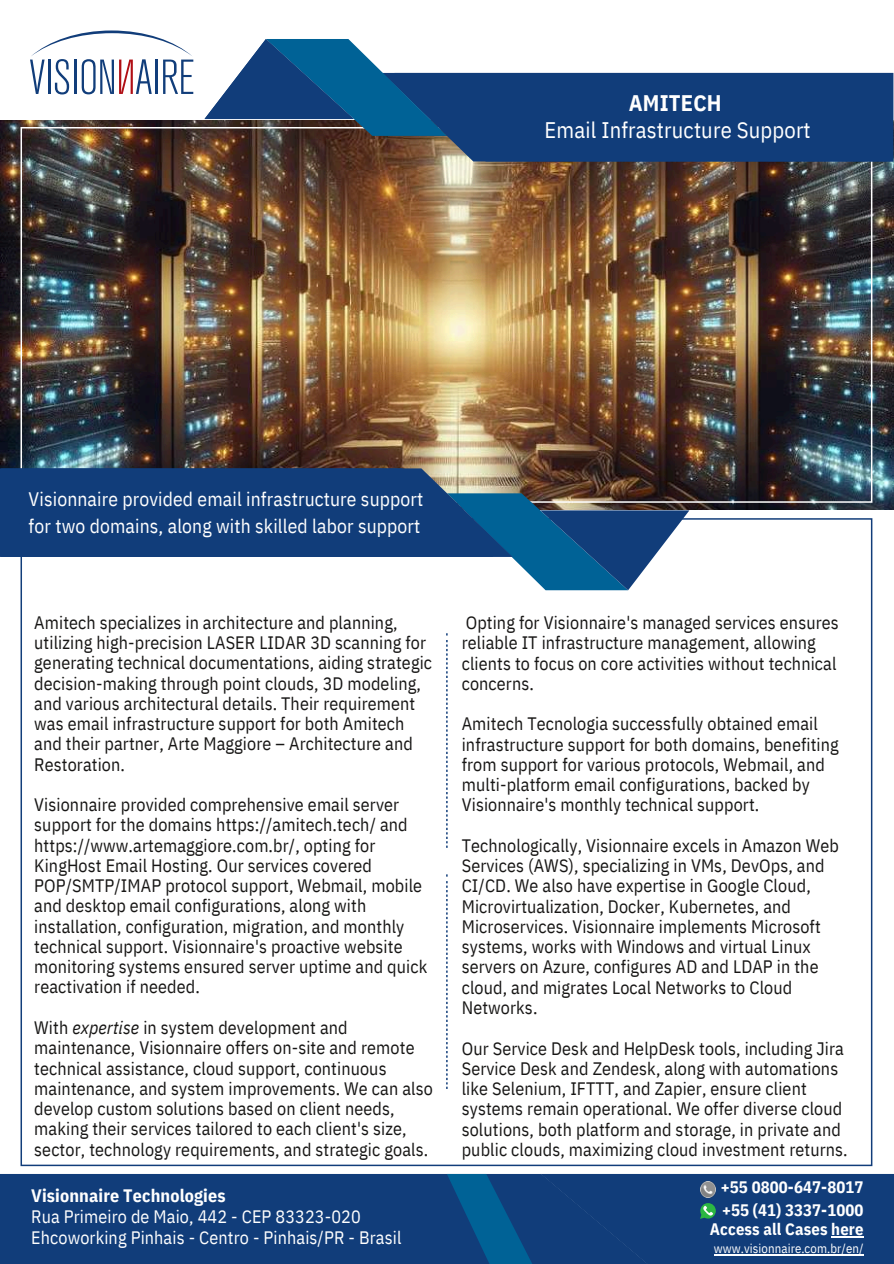
<style>
.page{position:relative;width:894px;height:1264px;background:#fff}
.page>*{position:absolute;margin:0;border:0;box-sizing:border-box;transform-origin:0 0}
.t1{font:22.5px "IBM Plex Sans Cond";letter-spacing:.005em;color:#fff}
.t2{font:700 22.5px "IBM Plex Sans Cond";letter-spacing:.005em;color:#fff}
.t3{font:19.5px/27px "IBM Plex Sans Cond";letter-spacing:.005em;color:#fff}
.t4{font:18px/20.2px "IBM Plex Sans Cond";letter-spacing:.005em;color:#171615}
.t5{font:18px/21.3px "IBM Plex Sans Cond";letter-spacing:.005em;color:#fff}
.t6{font:700 18px "IBM Plex Sans Cond";letter-spacing:.005em;color:#fff}
.t7{font:700 16.65px/22.5px "IBM Plex Sans Cond";letter-spacing:.005em;color:#fff}
.t8{font:12.75px "IBM Plex Sans Cond";letter-spacing:.005em;color:#fff}
.s1{font-style:italic}
</style>
<div class="page">
<img style="left:0;top:120px;width:893px;height:390px">
<svg style="left:0;top:468px;width:689px;height:122px"></svg>
<svg style="left:204px;top:39px;width:689px;height:122px"></svg>
<svg style="left:446px;top:874px;width:1px;height:214px"></svg>
<svg style="left:446px;top:633px;width:1px;height:214px"></svg>
<svg style="left:30px;top:30px;width:163px;height:64px"></svg>
<div style="left:0;top:1174px;width:447px;height:89px;background:#113d7a"></div>
<svg style="left:447px;top:1173px;width:446px;height:90px;background:#14447e"></svg>
<hr style="left:713px;top:1253px;width:150px;height:2px;background:#fff">
<p class="t2" style="left:628px;top:88px;width:94px">AMITECH</p>
<p class="t1" style="left:544px;top:115px;width:267px">Email Infrastructure Support</p>
<p class="t3" style="left:29px;top:485px;width:396px">Visionnaire provided email infrastructure support for two domains, along with skilled labor support</p>
<p class="t4" style="left:34px;top:612px;width:399px">Amitech specializes in architecture and planning, utilizing high-precision LASER LIDAR 3D scanning for generating technical documentations, aiding strategic decision-making through point clouds, 3D modeling, and various architectural details. Their requirement was email infrastructure support for both Amitech and their partner, Arte Maggiore – Architecture and Restoration.</p>
<p class="t4" style="left:34px;top:794px;width:394px">Visionnaire provided comprehensive email server support for the domains https://amitech.tech/ and https://www.artemaggiore.com.br/, opting for KingHost Email Hosting. Our services covered POP/SMTP/IMAP protocol support, Webmail, mobile and desktop email configurations, along with installation, configuration, migration, and monthly technical support. Visionnaire's proactive website monitoring systems ensured server uptime and quick reactivation if needed.</p>
<p class="t4" style="left:34px;top:1017px;width:400px">With <span class="s1">expertise</span> in system development and maintenance, Visionnaire offers on-site and remote technical assistance, cloud support, continuous maintenance, and system improvements. We can also develop custom solutions based on client needs, making their services tailored to each client's size, sector, technology requirements, and strategic goals.</p>
<p class="t6" style="left:31px;top:1182px;width:196px">Visionnaire Technologies</p>
<p class="t5" style="left:31px;top:1205px;width:371px">Rua Primeiro de Maio, 442 - CEP 83323-020<br>Ehcoworking Pinhais - Centro - Pinhais/PR - Brasil</p>
<p class="t4" style="left:461px;top:612px;width:378px">Opting for Visionnaire's managed services ensures reliable IT infrastructure management, allowing clients to focus on core activities without technical concerns.</p>
<p class="t4" style="left:461px;top:713px;width:378px">Amitech Tecnologia successfully obtained email infrastructure support for both domains, benefiting from support for various protocols, Webmail, and multi-platform email configurations, backed by Visionnaire's monthly technical support.</p>
<p class="t4" style="left:461px;top:835px;width:378px">Technologically, Visionnaire excels in Amazon Web Services (AWS), specializing in VMs, DevOps, and CI/CD. We also have expertise in Google Cloud, Microvirtualization, Docker, Kubernetes, and Microservices. Visionnaire implements Microsoft systems, works with Windows and virtual Linux servers on Azure, configures AD and LDAP in the cloud, and migrates Local Networks to Cloud Networks.</p>
<p class="t4" style="left:461px;top:1037px;width:387px">Our Service Desk and HelpDesk tools, including Jira Service Desk and Zendesk, along with automations like Selenium, IFTTT, and Zapier, ensure client systems remain operational. We offer diverse cloud solutions, both platform and storage, in private and public clouds, maximizing cloud investment returns.</p>
<p class="t7" style="left:720px;top:1175px;width:144px">+55 0800-647-8017 +55 (41) 3337-1000</p>
<p class="t7" style="left:709px;top:1217px;width:155px">Access all Cases here</p>
<p class="t8" style="left:713px;top:1239px;width:151px">www.visionnaire.com.br/en/</p>
</div>
